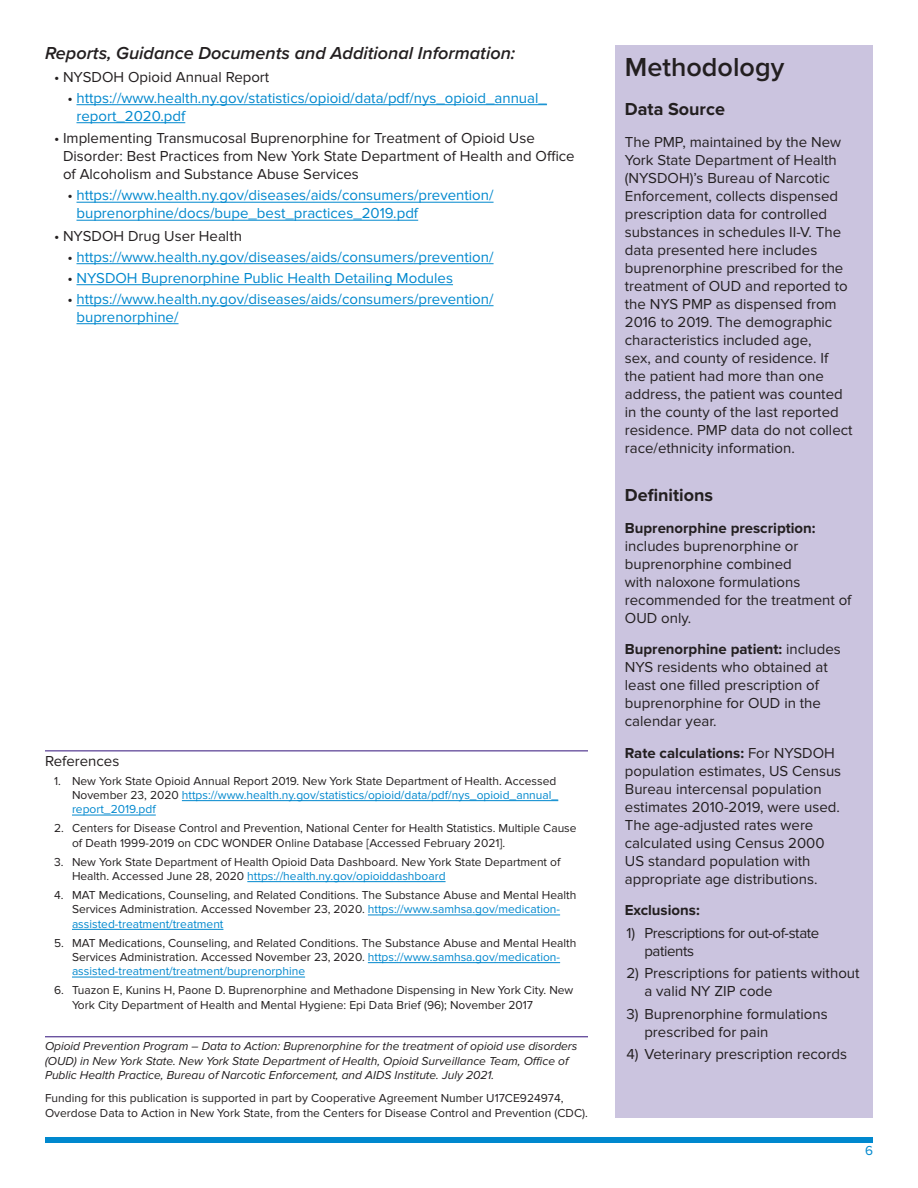
<style>
.page{position:relative;width:918px;height:1188px;background:#fff}
.page>*{position:absolute;margin:0;border:0;box-sizing:border-box;transform-origin:0 0}
.Subhead{font:600 27px "Proxima Nova";color:#231f20}
.text{font:italic 600 18px "Proxima Nova";color:#231f20}
.Subhead_2{font:700 18px "Proxima Nova";color:#231f20}
.text-2{font:15px/18px "Proxima Nova";color:#231f20}
.hanging_indent_2{font:15px/18px "Proxima Nova";color:#0088ce}
.hanging_indent{font:15px/18px "Proxima Nova";color:#231f20}
.hanging_indent-2{font:15px/18px "Proxima Nova";letter-spacing:-.025em;color:#231f20}
.text-3{font:700 15px "Proxima Nova";color:#231f20}
.Subhead_2-2{font:15px "Proxima Nova";color:#231f20}
.t1{font:13.5px "Proxima Nova";color:#0088ce}
.hanging_indent-3{font:12px/14.4px "Proxima Nova";color:#231f20}
.references{font:12px/14.4px "Proxima Nova";color:#231f20}
.text-4{font:italic 12px/14.4px "Proxima Nova";color:#231f20}
.text-5{font:12px/14.4px "Proxima Nova";color:#231f20}
.s1{color:#231f20}
.s2{color:#0088ce}
.s3{font-weight:700}
</style>
<div class="page">
<div style="left:615px;top:45px;width:258px;height:1073px;background:#cbc4df"></div>
<div style="left:45px;top:1137px;width:828px;height:6px;background:#0088ce"></div>
<hr style="left:76px;top:104px;width:471px;height:1px;background:#0088ce">
<hr style="left:76px;top:122px;width:109px;height:1px;background:#0088ce">
<hr style="left:76px;top:202px;width:418px;height:1px;background:#0088ce">
<hr style="left:76px;top:220px;width:342px;height:1px;background:#0088ce">
<hr style="left:76px;top:263px;width:418px;height:1px;background:#0088ce">
<hr style="left:76px;top:284px;width:377px;height:1px;background:#0088ce">
<hr style="left:76px;top:305px;width:418px;height:1px;background:#0088ce">
<hr style="left:76px;top:323px;width:103px;height:1px;background:#0088ce">
<hr style="left:182px;top:800px;width:376px;height:1px;background:#0088ce">
<hr style="left:72px;top:815px;width:84px;height:1px;background:#0088ce">
<hr style="left:247px;top:881px;width:199px;height:1px;background:#0088ce">
<hr style="left:368px;top:915px;width:192px;height:1px;background:#0088ce">
<hr style="left:72px;top:929px;width:151px;height:1px;background:#0088ce">
<hr style="left:368px;top:962px;width:192px;height:1px;background:#0088ce">
<hr style="left:72px;top:977px;width:233px;height:1px;background:#0088ce">
<hr style="left:45px;top:750px;width:543px;height:1px;background:#472b89">
<hr style="left:45px;top:1036px;width:543px;height:1px;background:#472b89">
<p class="text" style="left:45px;top:40px;width:472px">Reports, Guidance Documents and Additional Information:</p>
<p class="hanging_indent" style="left:54px;top:68px;width:217px">• NYSDOH Opioid Annual Report</p>
<p class="hanging_indent_2" style="left:76px;top:89px;width:472px;text-indent:-9px"><span class="s1">•</span> https://www.health.ny.gov/statistics/opioid/data/pdf/nys_opioid_annual_ report_2020.pdf</p>
<p class="hanging_indent" style="left:63px;top:129px;width:513px;text-indent:-9px">• Implementing Transmucosal Buprenorphine for Treatment of Opioid Use<br>Disorder: Best Practices from New York State Department of Health and Office of Alcoholism and Substance Abuse Services</p>
<p class="hanging_indent_2" style="left:76px;top:186px;width:419px;text-indent:-9px"><span class="s1">•</span> https://www.health.ny.gov/diseases/aids/consumers/prevention/ buprenorphine/docs/bupe_best_practices_2019.pdf</p>
<p class="hanging_indent" style="left:54px;top:227px;width:190px">• NYSDOH Drug User Health</p>
<p class="hanging_indent_2" style="left:68px;top:248px;width:428px"><span class="s1">•</span> https://www.health.ny.gov/diseases/aids/consumers/prevention/</p>
<p class="hanging_indent_2" style="left:68px;top:269px;width:387px"><span class="s1">•</span> NYSDOH Buprenorphine Public Health Detailing Modules</p>
<p class="hanging_indent_2" style="left:76px;top:290px;width:419px;text-indent:-9px"><span class="s1">•</span> https://www.health.ny.gov/diseases/aids/consumers/prevention/ buprenorphine/</p>
<p class="Subhead_2-2" style="left:45px;top:752px;width:76px">References</p>
<p class="hanging_indent-3" style="left:72px;top:774px;width:488px;text-indent:-18px">1. New York State Opioid Annual Report 2019. New York State Department of Health. Accessed<br>November 23, 2020 <span class="s2">https://www.health.ny.gov/statistics/opioid/data/pdf/nys_opioid_annual_ report_2019.pdf</span></p>
<p class="hanging_indent-3" style="left:72px;top:821px;width:506px;text-indent:-18px">2. Centers for Disease Control and Prevention, National Center for Health Statistics. Multiple Cause of Death 1999-2019 on CDC WONDER Online Database [Accessed February 2021].</p>
<p class="hanging_indent-3" style="left:72px;top:855px;width:490px;text-indent:-18px">3. New York State Department of Health Opioid Data Dashboard. New York State Department of<br>Health. Accessed June 28, 2020 <span class="s2">https://health.ny.gov/opioiddashboard</span></p>
<p class="hanging_indent-3" style="left:72px;top:888px;width:506px;text-indent:-18px">4. MAT Medications, Counseling, and Related Conditions. The Substance Abuse and Mental Health<br>Services Administration. Accessed November 23, 2020. <span class="s2">https://www.samhsa.gov/medication&shy;assisted-treatment/treatment</span></p>
<p class="references" style="left:72px;top:936px;width:506px;text-indent:-18px">5. MAT Medications, Counseling, and Related Conditions. The Substance Abuse and Mental Health<br>Services Administration. Accessed November 23, 2020. <span class="s2">https://www.samhsa.gov/medication&shy;assisted-treatment/treatment/buprenorphine</span></p>
<p class="references" style="left:72px;top:983px;width:503px;text-indent:-18px">6. Tuazon E, Kunins H, Paone D. Buprenorphine and Methadone Dispensing in New York City. New<br>York City Department of Health and Mental Hygiene: Epi Data Brief (96); November 2017</p>
<p class="text-4" style="left:45px;top:1039px;width:534px">Opioid Prevention Program – Data to Action: Buprenorphine for the treatment of opioid use disorders (OUD) in New York State. New York State Department of Health, Opioid Surveillance Team, Office of<br>Public Health Practice, Bureau of Narcotic Enforcement, and AIDS Institute. July 2021.</p>
<p class="text-5" style="left:45px;top:1091px;width:544px">Funding for this publication is supported in part by Cooperative Agreement Number U17CE924974,<br>Overdose Data to Action in New York State, from the Centers for Disease Control and Prevention (CDC).</p>
<p class="Subhead" style="left:625px;top:51px;width:161px">Methodology</p>
<p class="Subhead_2" style="left:625px;top:99px;width:102px">Data Source</p>
<p class="text-2" style="left:625px;top:133px;width:229px">The PMP, maintained by the New<br>York State Department of Health (NYSDOH)’s Bureau of Narcotic<br>Enforcement, collects dispensed prescription data for controlled substances in schedules II-V. The data presented here includes buprenorphine prescribed for the treatment of OUD and reported to the NYS PMP as dispensed from<br>2016 to 2019. The demographic characteristics included age,<br>sex, and county of residence. If the patient had more than one address, the patient was counted in the county of the last reported residence. PMP data do not collect race/ethnicity information.</p>
<p class="Subhead_2" style="left:625px;top:485px;width:90px">Definitions</p>
<p class="text-2" style="left:625px;top:519px;width:228px"><span class="s3">Buprenorphine prescription: </span>includes buprenorphine or buprenorphine combined<br>with naloxone formulations recommended for the treatment of<br>OUD only.</p>
<p class="text-2" style="left:625px;top:641px;width:218px"><span class="s3">Buprenorphine patient:</span> includes<br>NYS residents who obtained at least one filled prescription of buprenorphine for OUD in the calendar year.</p>
<p class="text-2" style="left:625px;top:744px;width:218px"><span class="s3">Rate calculations:</span> For NYSDOH population estimates, US Census<br>Bureau intercensal population estimates 2010-2019, were used.<br>The age-adjusted rates were calculated using Census 2000<br>US standard population with appropriate age distributions.</p>
<p class="text-3" style="left:625px;top:902px;width:76px">Exclusions:</p>
<p class="hanging_indent-2" style="left:644px;top:924px;width:176px;text-indent:-18px">1) Prescriptions for out-of-state patients</p>
<p class="hanging_indent" style="left:644px;top:965px;width:217px;text-indent:-18px">2) Prescriptions for patients without a valid NY ZIP code</p>
<p class="hanging_indent" style="left:644px;top:1005px;width:185px;text-indent:-18px">3) Buprenorphine formulations prescribed for pain</p>
<p class="hanging_indent" style="left:626px;top:1046px;width:222px">4) Veterinary prescription records</p>
<p class="t1" style="left:865px;top:1143px;width:9px">6</p>
</div>
